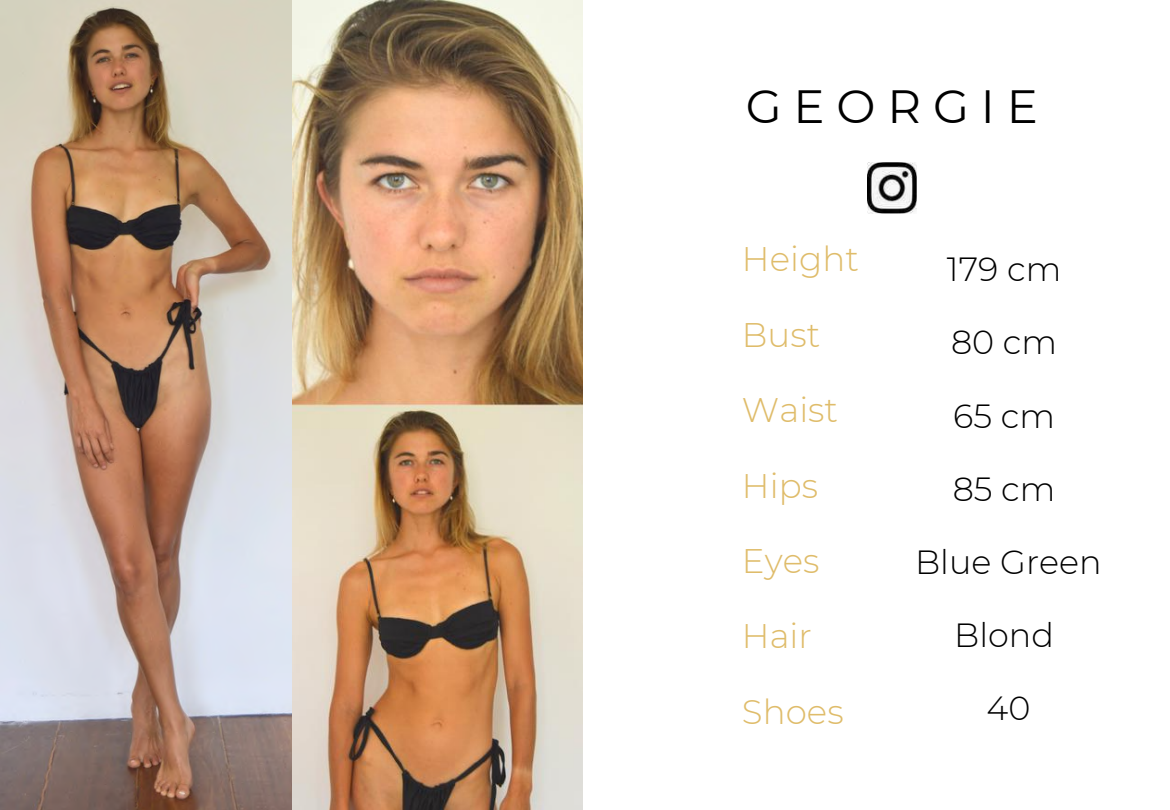
<style>
.page{position:relative;width:1170px;height:810px;background:#fff}
.page>*{position:absolute;margin:0;border:0;box-sizing:border-box;transform-origin:0 0}
.t1{font:46.5px "Montserrat";letter-spacing:.255em;color:#000}
.t2{font:300 34.05px "Montserrat";color:#dfbc6a}
.t3{font:300 33.45px/73.2px "Montserrat";color:#000;text-align:center}
</style>
<div class="page">
<img style="left:867px;top:163px;width:50px;height:51px">
<img style="left:0;top:0;width:582px;height:810px">
<h1 class="t1" style="left:746px;top:78px;width:294px">GEORGIE</h1>
<p class="t2" style="left:742px;top:238px;width:119px">Height</p>
<p class="t2" style="left:742px;top:314px;width:80px">Bust</p>
<p class="t2" style="left:742px;top:389px;width:98px">Waist</p>
<p class="t2" style="left:742px;top:465px;width:78px">Hips</p>
<p class="t2" style="left:742px;top:540px;width:79px">Eyes</p>
<p class="t2" style="left:742px;top:615px;width:72px">Hair</p>
<p class="t2" style="left:742px;top:691px;width:103px">Shoes</p>
<p class="t3" style="left:915px;top:233px;width:188px">179 cm<br>80 cm<br>65 cm<br>85 cm<br>Blue Green<br>Blond<br>40</p>
</div>
